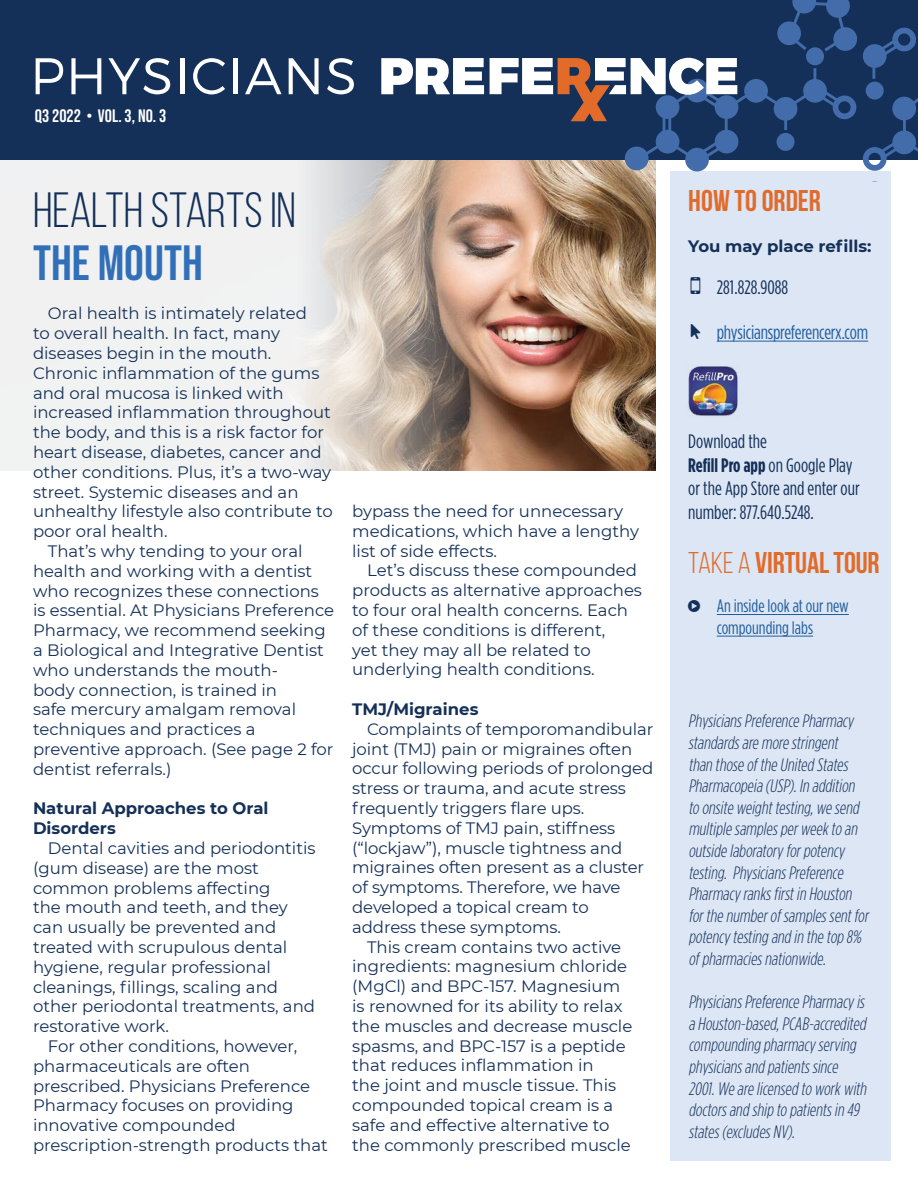
<style>
.page{position:relative;width:918px;height:1188px;background:#fff}
.page>*{position:absolute;margin:0;border:0;box-sizing:border-box;transform-origin:0 0}
.t1{font:49.5px "Bebas Neue";color:#143058}
.t2{font:49.5px "Bebas Neue";color:#3170b8}
.t3{font:700 30px "Bebas Neue";letter-spacing:-.005em;color:#e16b2a}
.t4{font:19.5px/23.4px "Gotham Condensed";color:#143058}
.t5{font:19.5px "Gotham Condensed";letter-spacing:-.01em;color:#215e9e}
.t6{font:italic 300 18px/21.6px "Gotham Condensed";color:#143058}
.t7{font:18px/21.6px "Gotham Condensed";color:#215e9e}
.t8{font:18px "Bebas Neue";color:#fff}
.t9{font:16.5px/19.8px "Montserrat";color:#143058}
.t10{font:700 16.5px/19.8px "Montserrat";color:#143058}
.s1{font-family:"Modern Pictograms";font-size:25.5px}
.s2{font-weight:700}
.s3{font-weight:400}
</style>
<div class="page">
<div style="left:671px;top:172px;width:220px;height:989px;background:#dce6f5"></div>
<hr style="left:717px;top:341px;width:151px;height:1px;background:#215e9e">
<hr style="left:717px;top:614px;width:132px;height:1px;background:#215e9e">
<hr style="left:717px;top:636px;width:96px;height:1px;background:#215e9e">
<img style="left:688px;top:366px;width:50px;height:50px">
<img style="left:0;top:160px;width:656px;height:311px">
<div style="left:0;top:0;width:918px;height:160px;background:#143058"></div>
<svg style="left:625px;top:0;width:293px;height:181px"></svg>
<svg style="left:36px;top:58px;width:27px;height:36px"></svg>
<svg style="left:71px;top:58px;width:30px;height:36px"></svg>
<svg style="left:108px;top:58px;width:62px;height:36px"></svg>
<hr style="left:180px;top:58px;width:4px;height:36px;background:#fff">
<svg style="left:193px;top:58px;width:32px;height:36px"></svg>
<hr style="left:234px;top:58px;width:4px;height:36px;background:#fff">
<svg style="left:245px;top:58px;width:37px;height:36px"></svg>
<svg style="left:289px;top:58px;width:30px;height:36px"></svg>
<svg style="left:327px;top:58px;width:27px;height:36px"></svg>
<svg style="left:381px;top:58px;width:103px;height:36px"></svg>
<svg style="left:490px;top:58px;width:247px;height:63px"></svg>
<p class="t8" style="left:35px;top:106px;width:133px">Q3 2022 • VOL. 3, NO. 3</p>
<h1 class="t1" style="left:33px;top:184px;width:264px">HEALTH STARTS IN</h1>
<h1 class="t2" style="left:33px;top:235px;width:171px">THE MOUTH</h1>
<p class="t9" style="left:48px;top:303px;width:261px">Oral health is intimately related</p>
<p class="t9" style="left:33px;top:323px;width:248px">to overall health. In fact, many</p>
<p class="t9" style="left:33px;top:343px;width:240px">diseases begin in the mouth.</p>
<p class="t9" style="left:33px;top:362px;width:288px">Chronic inflammation of the gums</p>
<p class="t9" style="left:33px;top:382px;width:252px">and oral mucosa is linked with</p>
<p class="t9" style="left:33px;top:402px;width:299px">increased inflammation throughout</p>
<p class="t9" style="left:33px;top:422px;width:293px">the body, and this is a risk factor for</p>
<p class="t9" style="left:33px;top:442px;width:290px">heart disease, diabetes, cancer and</p>
<p class="t9" style="left:33px;top:461px;width:300px">other conditions. Plus, it’s a two-way</p>
<p class="t9" style="left:33px;top:481px;width:267px">street. Systemic diseases and an</p>
<p class="t9" style="left:33px;top:501px;width:301px">unhealthy lifestyle also contribute to</p>
<p class="t9" style="left:33px;top:521px;width:136px">poor oral health.</p>
<p class="t9" style="left:48px;top:541px;width:256px">That’s why tending to your oral</p>
<p class="t9" style="left:33px;top:560px;width:281px">health and working with a dentist</p>
<p class="t9" style="left:33px;top:580px;width:287px">who recognizes these connections</p>
<p class="t9" style="left:33px;top:600px;width:303px">is essential. At Physicians Preference</p>
<p class="t9" style="left:33px;top:620px;width:294px">Pharmacy, we recommend seeking</p>
<p class="t9" style="left:33px;top:640px;width:292px">a Biological and Integrative Dentist</p>
<p class="t9" style="left:33px;top:659px;width:247px">who understands the mouth-</p>
<p class="t9" style="left:33px;top:679px;width:246px">body connection, is trained in</p>
<p class="t9" style="left:33px;top:699px;width:265px">safe mercury amalgam removal</p>
<p class="t9" style="left:33px;top:719px;width:224px">techniques and practices a</p>
<p class="t9" style="left:33px;top:739px;width:302px">preventive approach. (See page 2 for</p>
<p class="t9" style="left:33px;top:758px;width:140px">dentist referrals.)</p>
<p class="t10" style="left:33px;top:798px;width:237px">Natural Approaches to Oral<br>Disorders</p>
<p class="t9" style="left:33px;top:838px;width:284px;text-indent:15px">Dental cavities and periodontitis (gum disease) are the most common problems affecting<br>the mouth and teeth, and they can usually be prevented and treated with scrupulous dental hygiene, regular professional cleanings, fillings, scaling and other periodontal treatments, and restorative work.</p>
<p class="t9" style="left:33px;top:1036px;width:296px;text-indent:15px">For other conditions, however, pharmaceuticals are often prescribed. Physicians Preference<br>Pharmacy focuses on providing innovative compounded prescription-strength products that</p>
<p class="t9" style="left:352px;top:501px;width:288px">bypass the need for unnecessary medications, which have a lengthy list of side effects.</p>
<p class="t9" style="left:352px;top:560px;width:291px;text-indent:15px">Let’s discuss these compounded products as alternative approaches to four oral health concerns. Each of these conditions is different,<br>yet they may all be related to underlying health conditions.</p>
<p class="t10" style="left:352px;top:699px;width:128px">TMJ/Migraines</p>
<p class="t9" style="left:367px;top:719px;width:288px">Complaints of temporomandibular</p>
<p class="t9" style="left:352px;top:738px;width:282px">joint (TMJ) pain or migraines often</p>
<p class="t9" style="left:352px;top:758px;width:303px">occur following periods of prolonged</p>
<p class="t9" style="left:352px;top:778px;width:275px">stress or trauma, and acute stress</p>
<p class="t9" style="left:352px;top:798px;width:234px">frequently triggers flare ups.</p>
<p class="t9" style="left:352px;top:818px;width:265px">Symptoms of TMJ pain, stiffness</p>
<p class="t9" style="left:352px;top:837px;width:272px">(“lockjaw”), muscle tightness and</p>
<p class="t9" style="left:352px;top:857px;width:294px">migraines often present as a cluster</p>
<p class="t9" style="left:352px;top:877px;width:270px">of symptoms. Therefore, we have</p>
<p class="t9" style="left:352px;top:897px;width:238px">developed a topical cream to</p>
<p class="t9" style="left:352px;top:917px;width:210px">address these symptoms.</p>
<p class="t9" style="left:367px;top:936px;width:255px">This cream contains two active</p>
<p class="t9" style="left:352px;top:956px;width:277px">ingredients: magnesium chloride</p>
<p class="t9" style="left:352px;top:976px;width:270px">(MgCl) and BPC-157. Magnesium</p>
<p class="t9" style="left:352px;top:996px;width:272px">is renowned for its ability to relax</p>
<p class="t9" style="left:352px;top:1016px;width:282px">the muscles and decrease muscle</p>
<p class="t9" style="left:352px;top:1035px;width:275px">spasms, and BPC-157 is a peptide</p>
<p class="t9" style="left:352px;top:1055px;width:243px">that reduces inflammation in</p>
<p class="t9" style="left:352px;top:1075px;width:266px">the joint and muscle tissue. This</p>
<p class="t9" style="left:352px;top:1095px;width:263px">compounded topical cream is a</p>
<p class="t9" style="left:352px;top:1115px;width:259px">safe and effective alternative to</p>
<p class="t9" style="left:352px;top:1134px;width:280px">the commonly prescribed muscle</p>
<h2 class="t3" style="left:688px;top:184px;width:134px">HOW TO ORDER</h2>
<p class="t10" style="left:688px;top:236px;width:185px">You may place refills:</p>
<p class="t4" style="left:688px;top:275px;width:101px"><span class="s1">O</span> 281.828.9088</p>
<p class="t5" style="left:717px;top:321px;width:153px">physicianspreferencerx.com</p>
<p class="t4" style="left:688px;top:430px;width:173px">Download the<br><span class="s2">Refill Pro app</span> on Google Play or the App Store and enter our number: 877.640.5248.</p>
<h2 class="t3" style="left:688px;top:546px;width:193px"><span class="s3">TAKE A</span> VIRTUAL TOUR</h2>
<p class="t7" style="left:717px;top:595px;width:134px">An inside look at our new compounding labs</p>
<p class="t6" style="left:688px;top:710px;width:185px">PhysiciansPreference Pharmacy standardsare more stringent than those ofthe United States<br>Pharmacopeia (USP).In addition to onsite weighttesting,we send multiple samplesperweekto an outside laboratory forpotency testing. PhysiciansPreference<br>Pharmacy ranksfirstin Houston forthe numberofsamplessentfor potency testing and in the top 8% ofpharmaciesnationwide.</p>
<p class="t6" style="left:688px;top:991px;width:183px">PhysiciansPreference Pharmacy is a Houston-based,PCAB-accredited compounding pharmacy serving physiciansand patientssince<br>2001.We are licensed to workwith doctorsand ship to patientsin 49 states(excludesNV).</p>
</div>
